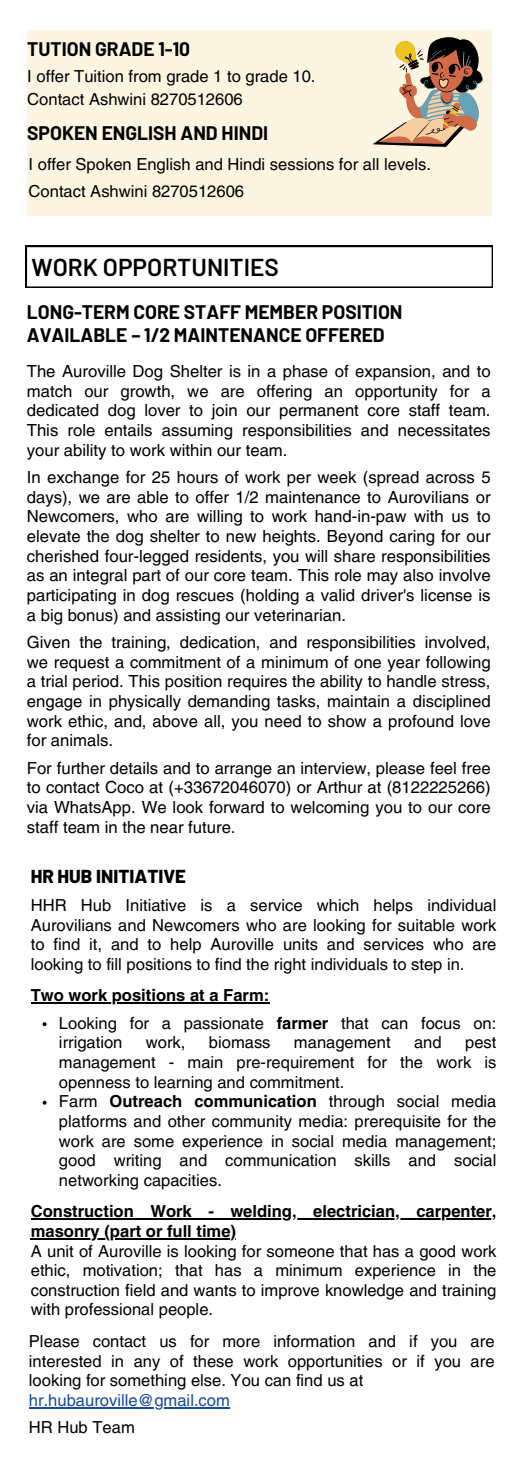
<style>
.page{position:relative;width:525px;height:1474px;background:#fff}
.page>*{position:absolute;margin:0;border:0;box-sizing:border-box;transform-origin:0 0}
.t1{font:600 24.5px "Barlow";color:#000}
.t2{font:700 19.25px/22.2px "Barlow";color:#000}
.t3{font:800 18.72px "Barlow";color:#000}
.t4{font:16.62px/19.6px "Helvetica LT Pro";color:#000;text-align:justify}
.t5{font:700 16.62px/19.6px "Helvetica LT Pro";color:#000}
.t6{font:16.62px "Helvetica LT Pro";color:#1848a0}
.s1{font-weight:700}
</style>
<div class="page">
<div style="left:27px;top:30px;width:465px;height:186px;background:#fcf5e1"></div>
<svg style="left:373px;top:37px;width:110px;height:110px"></svg>
<svg style="left:26px;top:246px;width:467px;height:42px"></svg>
<hr style="left:29px;top:1407px;width:201px;height:1px;background:#1848a0">
<svg style="left:43px;top:1022px;width:4px;height:4px"></svg>
<svg style="left:43px;top:1101px;width:4px;height:4px"></svg>
<hr style="left:31px;top:1003px;width:238px;height:1px;background:#000">
<hr style="left:31px;top:1219px;width:465px;height:1px;background:#000">
<hr style="left:31px;top:1238px;width:205px;height:2px;background:#000">
<p class="t2" style="left:27px;top:37px;width:164px">TUTION GRADE 1-10</p>
<p class="t4" style="left:27px;top:67px;width:290px">I offer Tuition from grade 1 to grade 10.</p>
<p class="t4" style="left:27px;top:91px;width:217px">Contact Ashwini 8270512606</p>
<p class="t2" style="left:27px;top:122px;width:242px">SPOKEN ENGLISH AND HINDI</p>
<p class="t4" style="left:29px;top:155px;width:404px">I offer Spoken English and Hindi sessions for all levels.</p>
<p class="t4" style="left:29px;top:183px;width:217px">Contact Ashwini 8270512606</p>
<p class="t1" style="left:32px;top:251px;width:249px">WORK OPPORTUNITIES</p>
<p class="t2" style="left:27px;top:301px;width:377px">LONG-TERM CORE STAFF MEMBER POSITION<br>AVAILABLE – 1/2 MAINTENANCE OFFERED</p>
<p class="t4" style="left:27px;top:363px;width:465px">The Auroville Dog Shelter is in a phase of expansion, and to match our growth, we are offering an opportunity for a dedicated dog lover to join our permanent core staff team.<br>This role entails assuming responsibilities and necessitates your ability to work within our team.</p>
<p class="t4" style="left:27px;top:469px;width:465px">In exchange for 25 hours of work per week (spread across 5 days), we are able to offer 1/2 maintenance to Aurovilians or Newcomers, who are willing to work hand-in-paw with us to elevate the dog shelter to new heights. Beyond caring for our cherished four-legged residents, you will share responsibilities as an integral part of our core team. This role may also involve participating in dog rescues (holding a valid driver's license is a big bonus) and assisting our veterinarian.</p>
<p class="t4" style="left:27px;top:634px;width:465px">Given the training, dedication, and responsibilities involved, we request a commitment of a minimum of one year following a trial period. This position requires the ability to handle stress, engage in physically demanding tasks, maintain a disciplined work ethic, and, above all, you need to show a profound love for animals.</p>
<p class="t4" style="left:27px;top:760px;width:465px">For further details and to arrange an interview, please feel free to contact Coco at (+33672046070) or Arthur at (8122225266) via WhatsApp. We look forward to welcoming you to our core staff team in the near future.</p>
<p class="t3" style="left:31px;top:864px;width:157px">HR HUB INITIATIVE</p>
<p class="t4" style="left:31px;top:897px;width:467px">HHR Hub Initiative is a service which helps individual Aurovilians and Newcomers who are looking for suitable work to find it, and to help Auroville units and services who are looking to fill positions to find the right individuals to step in.</p>
<p class="t5" style="left:31px;top:987px;width:240px">Two work positions at a Farm:</p>
<p class="t4" style="left:59px;top:1015px;width:439px">Looking for a passionate <span class="s1">farmer</span> that can focus on: irrigation</p>
<p class="t4" style="left:146px;top:1034px;width:41px">work,</p>
<p class="t4" style="left:209px;top:1034px;width:63px">biomass</p>
<p class="t4" style="left:294px;top:1034px;width:98px">management</p>
<p class="t4" style="left:414px;top:1034px;width:29px">and</p>
<p class="t4" style="left:59px;top:1034px;width:439px;text-indent:406px">pest management - main pre-requirement for the work is openness to learning and commitment.</p>
<p class="t4" style="left:59px;top:1093px;width:439px">Farm <span class="s1">Outreach communication</span> through social media platforms and other community media: prerequisite for the work are some experience in social media management; good writing and communication skills and social networking capacities.</p>
<p class="t5" style="left:31px;top:1203px;width:467px">Construction Work - welding, electrician, carpenter, masonry (part or full time)</p>
<p class="t4" style="left:31px;top:1242px;width:467px">A unit of Auroville is looking for someone that has a good work ethic, motivation; that has a minimum experience in the construction field and wants to improve knowledge and training with professional people.</p>
<p class="t4" style="left:29px;top:1333px;width:467px">Please contact us for more information and if you are interested in any of these work opportunities or if you are looking for something else. You can find us at</p>
<p class="t6" style="left:29px;top:1394px;width:202px">hr.hubauroville@gmail.com</p>
<p class="t4" style="left:29px;top:1419px;width:107px">HR Hub Team</p>
</div>
